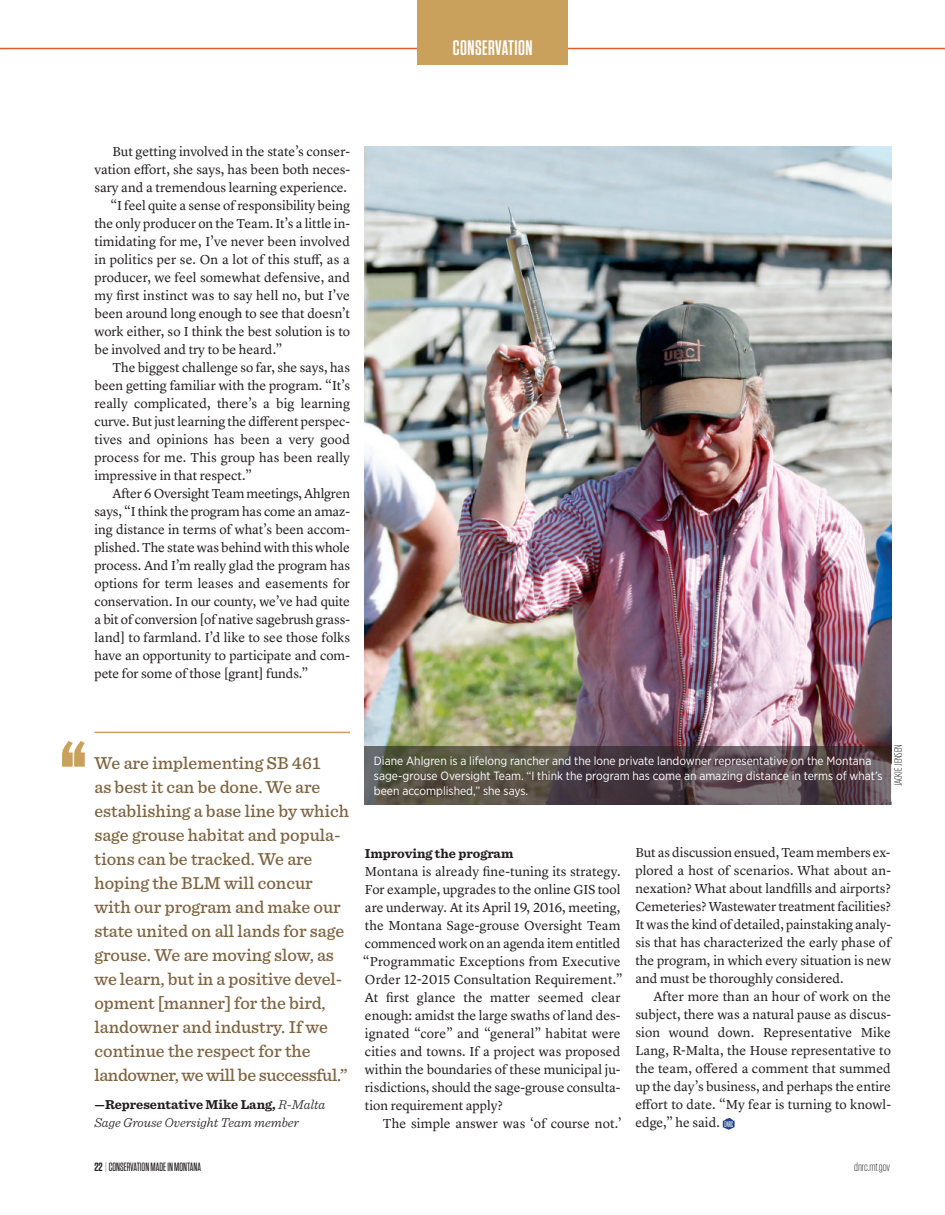
<style>
.page{position:relative;width:945px;height:1215px;background:#fff}
.page>*{position:absolute;margin:0;border:0;box-sizing:border-box;transform-origin:0 0}
.t1{font:900 72px "Tungsten";color:#caa15c}
.t2{font:600 21px "Tungsten Narrow";letter-spacing:.025em;color:#fff}
.t3{font:500 18px/24px "Sentinel";color:#7e6441}
.t4{font:13.5px/18px "Lyon Text";color:#231f20;text-align:justify}
.t5{font:italic 300 13.5px/18px "Sentinel";color:#231f20}
.t6{font:700 13.5px "Sentinel";color:#231f20}
.t7{font:12px/15px "Gotham Narrow";color:#fff}
.t8{font:500 12px "Tungsten Narrow";color:#231f20}
.t9{font:300 12px "Tungsten";color:#231f20}
.t10{font:300 10.5px "Gotham Condensed";color:#231f20}
.s1{font-weight:700;font-style:normal}
.s2{font-family:"Tungsten";font-weight:600}
.s3{font-weight:200}
</style>
<div class="page">
<svg style="left:723px;top:1118px;width:12px;height:12px"></svg>
<hr style="left:0;top:48px;width:945px;height:1px;background:#dc5c2b">
<div style="left:418px;top:0;width:150px;height:65px;background:#caa15c"></div>
<img style="left:365px;top:147px;width:526px;height:658px">
<hr style="left:95px;top:732px;width:255px;height:1px;background:#caa15c">
<div style="left:365px;top:746px;width:526px;height:58px;background:#231f20;opacity:.6"></div>
<h2 class="t2" style="left:453px;top:40px;width:81px">CONSERVATION</h2>
<p class="t4" style="left:112px;top:144px;width:239px">But getting involved in the state’s conser-</p>
<p class="t4" style="left:94px;top:162px;width:257px">vation effort, she says, has been both neces-</p>
<p class="t4" style="left:94px;top:180px;width:254px">sary and a tremendous learning experience.</p>
<p class="t4" style="left:110px;top:198px;width:241px">“I feel quite a sense of responsibility being</p>
<p class="t4" style="left:95px;top:216px;width:257px">the only producer on the Team. It’s a little in-</p>
<p class="t4" style="left:95px;top:234px;width:257px">timidating for me, I’ve never been involved</p>
<p class="t4" style="left:94px;top:252px;width:257px">in politics per se. On a lot of this stuff, as a</p>
<p class="t4" style="left:94px;top:270px;width:257px">producer, we feel somewhat defensive, and</p>
<p class="t4" style="left:94px;top:288px;width:257px">my first instinct was to say hell no, but I’ve</p>
<p class="t4" style="left:94px;top:306px;width:257px">been around long enough to see that doesn’t</p>
<p class="t4" style="left:94px;top:324px;width:257px">work either, so I think the best solution is to</p>
<p class="t4" style="left:94px;top:342px;width:189px">be involved and try to be heard.”</p>
<p class="t4" style="left:112px;top:360px;width:239px">The biggest challenge so far, she says, has</p>
<p class="t4" style="left:94px;top:378px;width:257px">been getting familiar with the program. “It’s</p>
<p class="t4" style="left:94px;top:396px;width:257px">really complicated, there’s a big learning</p>
<p class="t4" style="left:94px;top:414px;width:257px">curve. But just learning the different perspec-</p>
<p class="t4" style="left:94px;top:432px;width:257px">tives and opinions has been a very good</p>
<p class="t4" style="left:94px;top:450px;width:257px">process for me. This group has been really</p>
<p class="t4" style="left:94px;top:468px;width:159px">impressive in that respect.”</p>
<p class="t4" style="left:112px;top:486px;width:239px">After 6 Oversight Team meetings, Ahlgren</p>
<p class="t4" style="left:94px;top:504px;width:257px">says, “I think the program has come an amaz-</p>
<p class="t4" style="left:94px;top:522px;width:257px">ing distance in terms of what’s been accom-</p>
<p class="t4" style="left:94px;top:540px;width:257px">plished. The state was behind with this whole</p>
<p class="t4" style="left:94px;top:558px;width:257px">process. And I’m really glad the program has</p>
<p class="t4" style="left:94px;top:576px;width:257px">options for term leases and easements for</p>
<p class="t4" style="left:94px;top:594px;width:257px">conservation. In our county, we’ve had quite</p>
<p class="t4" style="left:94px;top:612px;width:257px">a bit of conversion [of native sagebrush grass-</p>
<p class="t4" style="left:94px;top:630px;width:257px">land] to farmland. I’d like to see those folks</p>
<p class="t4" style="left:94px;top:648px;width:257px">have an opportunity to participate and com-</p>
<p class="t4" style="left:94px;top:666px;width:215px">pete for some of those [grant] funds.”</p>
<h1 class="t1" style="left:61px;top:725px;width:26px">“</h1>
<p class="t3" style="left:94px;top:752px;width:256px">We are implementing SB 461<br>as best it can be done. We are establishing a base line by which sage grouse habitat and popula&shy;tions can be tracked. We are hoping the BLM will concur with our program and make our state united on all lands for sage grouse. We are moving slow, as we learn, but in a positive devel&shy;opment [manner] for the bird, landowner and industry. If we continue the respect for the landowner, we will be successful.”</p>
<p class="t5" style="left:94px;top:1097px;width:232px"><span class="s1">—Representative Mike Lang,</span> R-Malta<br>Sage Grouse Oversight Team member</p>
<p class="t7" style="left:374px;top:754px;width:510px">Diane Ahlgren is a lifelong rancher and the lone private landowner representative on the Montana sage-grouse Oversight Team. “I think the program has come an amazing distance in terms of what’s been accomplished,” she says.</p>
<p class="t10" style="left:892px;top:786px;width:44px;rotate:-90deg">JACKIE JENSEN</p>
<p class="t6" style="left:365px;top:849px;width:150px">Improving the program</p>
<p class="t4" style="left:363px;top:863px;width:261px;text-align:left">Montana is already fine-tuning its strategy.<br>For example, upgrades to the online GIS tool are underway. At its April 19, 2016, meeting, the Montana Sage-grouse Oversight Team commenced work on an agenda item entitled “Programmatic Exceptions from Executive Order 12-2015 Consultation Requirement.” At first glance the matter seemed clear enough: amidst the large swaths of land des&shy;ignated “core” and “general” habitat were cities and towns. If a project was proposed within the boundaries of these municipal ju&shy;risdictions, should the sage-grouse consulta&shy;tion requirement apply?</p>
<p class="t4" style="left:383px;top:1115px;width:240px">The simple answer was ‘of course not.’</p>
<p class="t4" style="left:635px;top:845px;width:257px">But as discussion ensued, Team members ex&shy;plored a host of scenarios. What about an&shy;nexation? What about landfills and airports?<br>Cemeteries? Wastewater treatment facilities?<br>It was the kind of detailed, painstaking analy&shy;sis that has characterized the early phase of the program, in which every situation is new and must be thoroughly considered.</p>
<p class="t4" style="left:635px;top:989px;width:257px;text-indent:18px">After more than an hour of work on the subject, there was a natural pause as discus&shy;sion wound down. Representative Mike Lang, R-Malta, the House representative to the team, offered a comment that summed up the day’s business, and perhaps the entire effort to date. “My fear is turning to knowl&shy;edge,” he said.</p>
<p class="t8" style="left:94px;top:1162px;width:108px"><span class="s2">22</span><span class="s3">|</span>CONSERVATIONMADEINMONTANA</p>
<p class="t9" style="left:854px;top:1162px;width:38px">dnrc.mt.gov</p>
</div>
